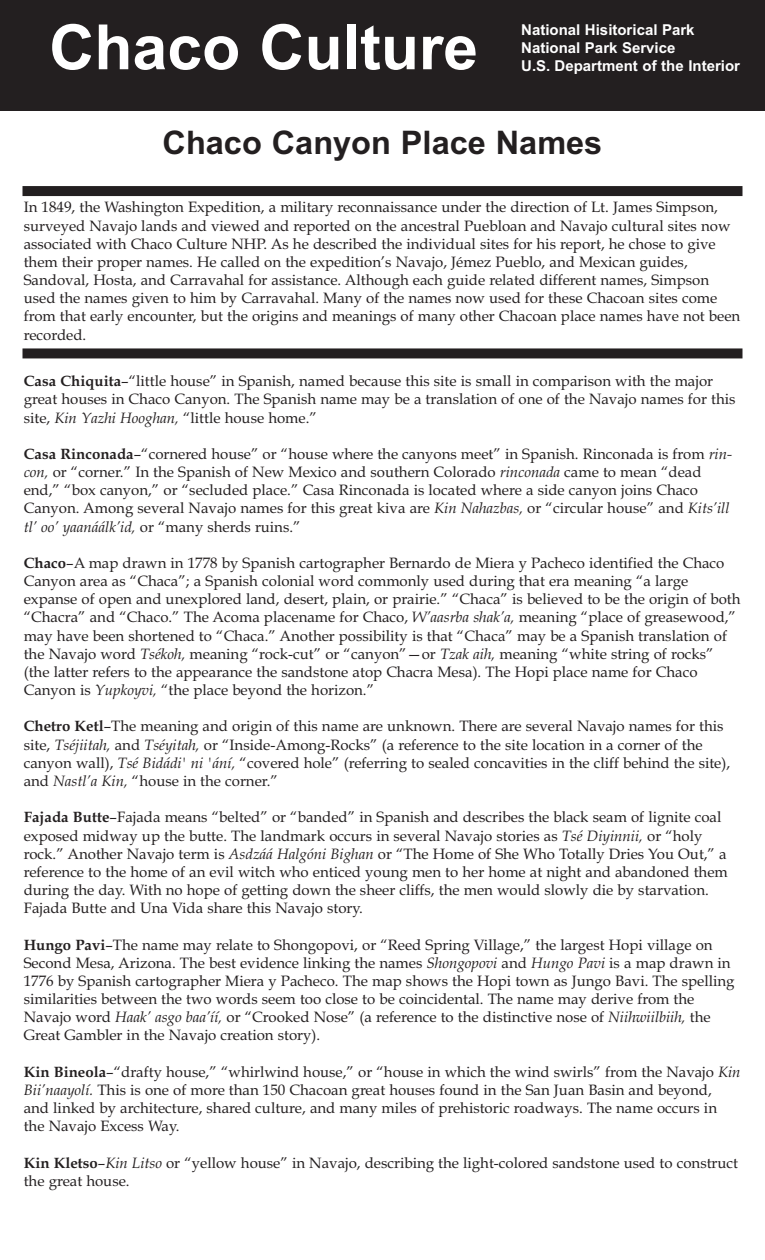
<style>
.page{position:relative;width:765px;height:1260px;background:#fff}
.page>*{position:absolute;margin:0;border:0;box-sizing:border-box;transform-origin:0 0}
.t1{font:700 62.5px "Arial";color:#fff}
.t2{font:700 32.5px "Arial";color:#231f20}
.t3{font:15px/18.1px "Book Antiqua";color:#231f20}
.t4{font:700 15px/18px "Arial";color:#fff}
.s1{font-weight:700}
.s2{font-style:italic}
</style>
<div class="page">
<div style="left:0;top:0;width:765px;height:111px;background:#231f20"></div>
<div style="left:22px;top:186px;width:720px;height:10px;background:#231f20"></div>
<div style="left:22px;top:348px;width:720px;height:10px;background:#231f20"></div>
<h1 class="t1" style="left:49px;top:11px;width:430px">Chaco Culture</h1>
<p class="t4" style="left:521px;top:20px;width:220px">National Hisitorical Park<br>National Park Service<br>U.S. Department of the Interior</p>
<h2 class="t2" style="left:163px;top:124px;width:441px">Chaco Canyon Place Names</h2>
<p class="t3" style="left:24px;top:198px;width:718px">In 1849, the Washington Expedition, a military reconnaissance under the direction of Lt. James Simpson, surveyed Navajo lands and viewed and reported on the ancestral Puebloan and Navajo cultural sites now associated with Chaco Culture NHP. As he described the individual sites for his report, he chose to give them their proper names. He called on the expedition’s Navajo, Jémez Pueblo, and Mexican guides, Sandoval, Hosta, and Carravahal for assistance. Although each guide related different names, Simpson used the names given to him by Carravahal. Many of the names now used for these Chacoan sites come from that early encounter, but the origins and meanings of many other Chacoan place names have not been recorded.</p>
<p class="t3" style="left:24px;top:372px;width:713px"><span class="s1">Casa Chiquita</span>–“little house” in Spanish, named because this site is small in comparison with the major great houses in Chaco Canyon. The Spanish name may be a translation of one of the Navajo names for this site, <span class="s2">Kin Yazhi Hooghan,</span> “little house home.”</p>
<p class="t3" style="left:24px;top:445px;width:710px"><span class="s1">Casa Rinconada</span>–“cornered house” or “house where the canyons meet” in Spanish. Rinconada is from <span class="s2">rin&shy;con,</span> or “corner.” In the Spanish of New Mexico and southern Colorado <span class="s2">rinconada</span> came to mean “dead end,” “box canyon,” or “secluded place.” Casa Rinconada is located where a side canyon joins Chaco Canyon. Among several Navajo names for this great kiva are <span class="s2">Kin Nahazbas,</span> or “circular house” and <span class="s2">Kits’ill tl’ oo’ yaanáálk’id,</span> or “many sherds ruins.”</p>
<p class="t3" style="left:24px;top:554px;width:718px"><span class="s1">Chaco</span>–A map drawn in 1778 by Spanish cartographer Bernardo de Miera y Pacheco identified the Chaco Canyon area as “Chaca”; a Spanish colonial word commonly used during that era meaning “a large expanse of open and unexplored land, desert, plain, or prairie.” “Chaca” is believed to be the origin of both “Chacra” and “Chaco.” The Acoma placename for Chaco, <span class="s2">W’aasrba shak’a,</span> meaning “place of greasewood,” may have been shortened to “Chaca.” Another possibility is that “Chaca” may be a Spanish translation of the Navajo word <span class="s2">Tsékoh,</span> meaning “rock-cut” or “canyon”—or <span class="s2">Tzak aih,</span> meaning “white string of rocks” (the latter refers to the appearance the sandstone atop Chacra Mesa). The Hopi place name for Chaco Canyon is <span class="s2">Yupkoyvi,</span> “the place beyond the horizon.”</p>
<p class="t3" style="left:24px;top:717px;width:708px"><span class="s1">Chetro Ketl</span>–The meaning and origin of this name are unknown. There are several Navajo names for this site, <span class="s2">Tséjiitah,</span> and <span class="s2">Tséyitah,</span> or “Inside-Among-Rocks” (a reference to the site location in a corner of the canyon wall), <span class="s2">Tsé Bidádi' ni 'ání,</span> “covered hole” (referring to sealed concavities in the cliff behind the site), and <span class="s2">Nastl’a Kin,</span> “house in the corner.”</p>
<p class="t3" style="left:24px;top:808px;width:706px"><span class="s1">Fajada Butte</span>–Fajada means “belted” or “banded” in Spanish and describes the black seam of lignite coal exposed midway up the butte. The landmark occurs in several Navajo stories as <span class="s2">Tsé Diyinnii,</span> or “holy rock.” Another Navajo term is <span class="s2">Asdzáá Halgóni Bighan</span> or “The Home of She Who Totally Dries You Out,” a reference to the home of an evil witch who enticed young men to her home at night and abandoned them during the day. With no hope of getting down the sheer cliffs, the men would slowly die by starvation.<br>Fajada Butte and Una Vida share this Navajo story.</p>
<p class="t3" style="left:24px;top:935px;width:712px"><span class="s1">Hungo Pavi</span>–The name may relate to Shongopovi, or “Reed Spring Village,” the largest Hopi village on Second Mesa, Arizona. The best evidence linking the names <span class="s2">Shongopovi</span> and <span class="s2">Hungo Pavi</span> is a map drawn in 1776 by Spanish cartographer Miera y Pacheco. The map shows the Hopi town as Jungo Bavi. The spelling similarities between the two words seem too close to be coincidental. The name may derive from the Navajo word <span class="s2">Haak’ asgo baa’íí,</span> or “Crooked Nose” (a reference to the distinctive nose of <span class="s2">Niihwiilbiih,</span> the Great Gambler in the Navajo creation story).</p>
<p class="t3" style="left:24px;top:1062px;width:718px"><span class="s1">Kin Bineola</span>–“drafty house,” “whirlwind house,” or “house in which the wind swirls” from the Navajo <span class="s2">Kin Bii’naayolí.</span> This is one of more than 150 Chacoan great houses found in the San Juan Basin and beyond, and linked by architecture, shared culture, and many miles of prehistoric roadways. The name occurs in the Navajo Excess Way.</p>
<p class="t3" style="left:24px;top:1153px;width:716px"><span class="s1">Kin Kletso</span>–<span class="s2">Kin Litso</span> or “yellow house” in Navajo, describing the light-colored sandstone used to construct the great house.</p>
</div>
